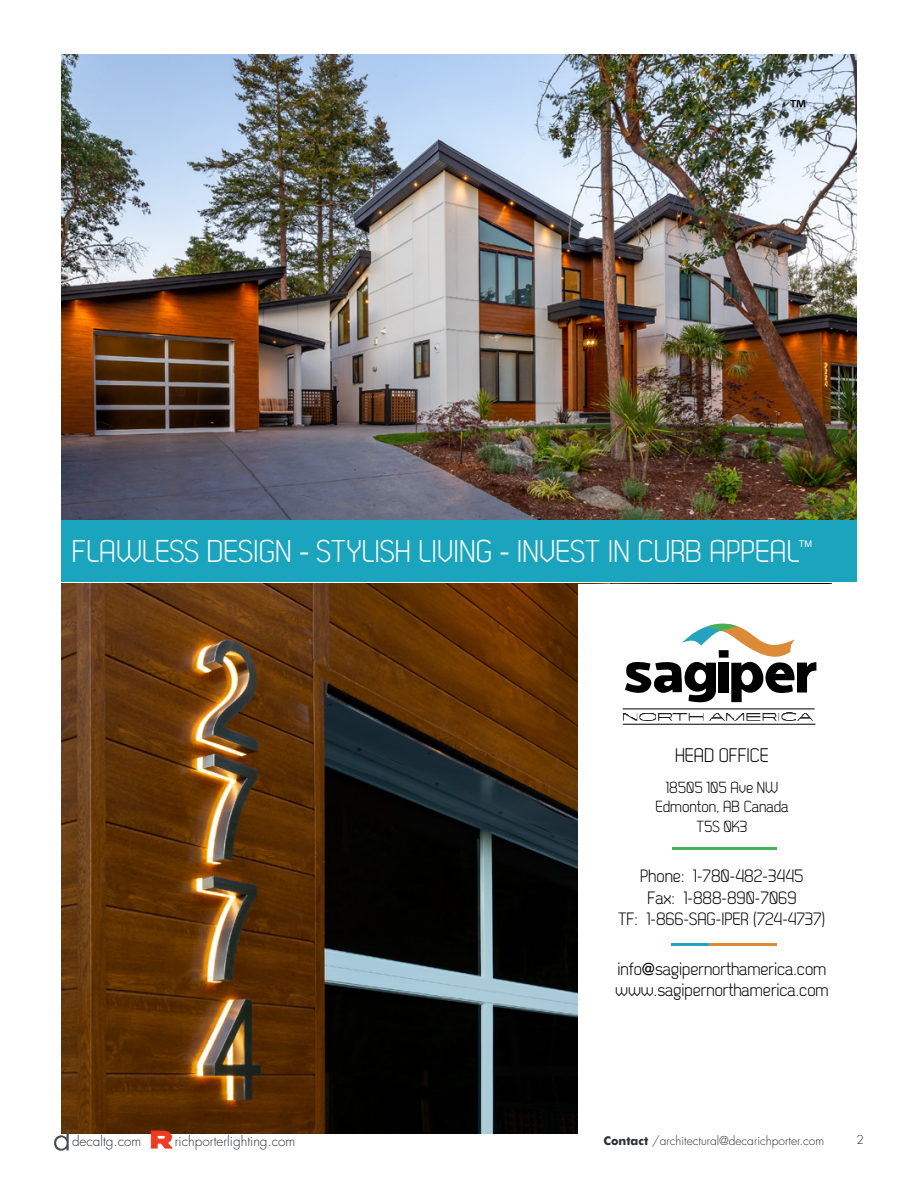
<style>
.page{position:relative;width:918px;height:1188px;background:#fff}
.page>*{position:absolute;margin:0;border:0;box-sizing:border-box;transform-origin:0 0}
.t1{font:31.5px "Dekar";color:#fff}
.t2{font:26.7px "Myriad Pro";color:#000}
.t3{font:19.65px "Dekar";letter-spacing:-.005em;color:#000}
.t4{font:17.85px/21.1px "Dekar";letter-spacing:-.005em;color:#000;text-align:center}
.t5{font:16.05px/19px "Dekar";letter-spacing:-.005em;color:#000;text-align:center}
.t6{font:300 13.5px "Futura Std";color:#292f33}
.t7{font:300 12px "Futura Std";color:#292f33}
.t8{font:9.3px "Arial";color:#fff}
.s1{font-family:"Myriad Pro"}
.s2{font-family:"Franklin Gothic"}
.s3{font-family:"Futura";font-weight:700}
</style>
<div class="page">
<img style="left:62px;top:583px;width:769px;height:551px">
<img style="left:62px;top:54px;width:794px;height:466px">
<div style="left:578px;top:584px;width:278px;height:550px;background:#fff"></div>
<img style="left:623px;top:713px;width:190px;height:7px">
<svg style="left:625px;top:623px;width:191px;height:80px"></svg>
<hr style="left:623px;top:724px;width:193px;height:1px;background:#000">
<hr style="left:623px;top:709px;width:192px;height:1px;background:#000">
<hr style="left:672px;top:847px;width:104px;height:2px;background:#49b05a">
<svg style="left:672px;top:943px;width:104px;height:3px"></svg>
<div style="left:62px;top:520px;width:794px;height:62px;background:#1ba4bd"></div>
<svg style="left:151px;top:1131px;width:22px;height:18px"></svg>
<svg style="left:54px;top:1130px;width:15px;height:21px"></svg>
<h2 class="t2" style="left:789px;top:92px;width:18px">™</h2>
<h1 class="t1" style="left:72px;top:536px;width:729px">FLAWLESS DESIGN <span class="s1">-</span> STYLISH LIVING <span class="s1">-</span> INVEST IN CURB APPEAL</h1>
<p class="t8" style="left:799px;top:538px;width:15px">TM</p>
<p class="t3" style="left:675px;top:746px;width:95px">HEAD OFFICE</p>
<p class="t5" style="left:655px;top:779px;width:135px">18505 105 Ave NW<br>Edmonton, AB Canada<br>T5S 0K3</p>
<p class="t4" style="left:618px;top:866px;width:209px">Phone: 1-780-482-3445<br>Fax: 1-888-890-7069<br>TF: 1-866-SAG-IPER (724-4737)</p>
<p class="t4" style="left:615px;top:958px;width:215px;text-align:left">info<span class="s2">@</span>sagipernorthamerica.com www.sagipernorthamerica.com</p>
<p class="t6" style="left:72px;top:1133px;width:71px">decaltg.com</p>
<p class="t6" style="left:175px;top:1133px;width:122px">richporterlighting.com</p>
<p class="t7" style="left:603px;top:1133px;width:222px"><span class="s3">Contact</span> /architectural@decarichporter.com</p>
<p class="t7" style="left:857px;top:1132px;width:9px">2</p>
</div>
